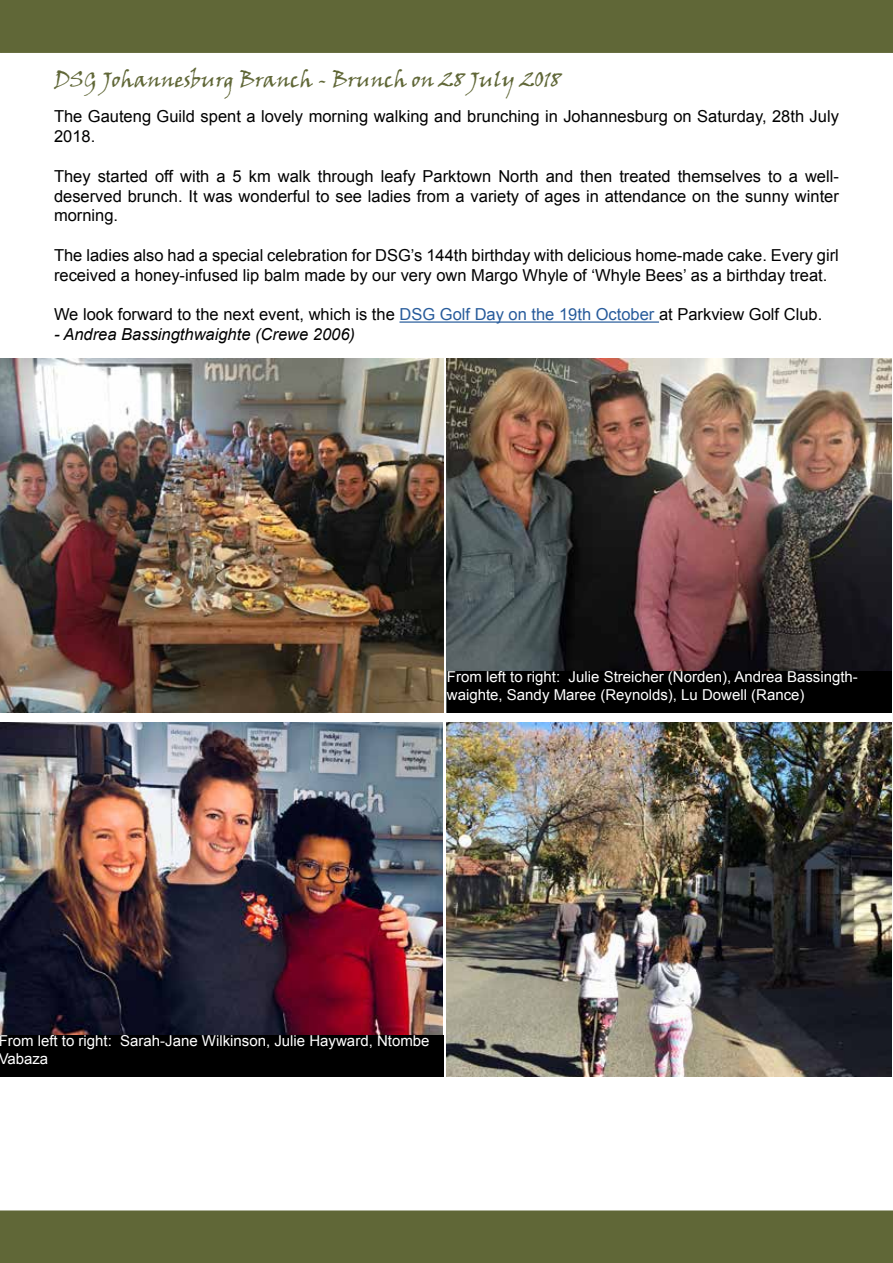
<style>
.page{position:relative;width:893px;height:1263px;background:#fff}
.page>*{position:absolute;margin:0;border:0;box-sizing:border-box;transform-origin:0 0}
.t1{font:21px "Viner Hand ITC";color:#606737}
.t2{font:16.5px/19.8px "Arial";color:#000}
.t3{font:italic 16.5px "Arial";color:#000}
.t4{font:15px/18px "Arial";color:#fff}
.s1{color:#275b9b}
</style>
<div class="page">
<div style="left:1px;top:1px;width:891px;height:51px;background:#606737"></div>
<div style="left:0;top:0;width:893px;height:53px;border:2px solid #606737"></div>
<div style="left:1px;top:1211px;width:891px;height:52px;background:#606737"></div>
<div style="left:0;top:1210px;width:893px;height:53px;border:2px solid #606737"></div>
<svg style="left:892px;top:0;width:1px;height:53px"></svg>
<hr style="left:399px;top:321px;width:260px;height:2px;background:#275b9b">
<img style="left:447px;top:359px;width:445px;height:353px">
<img style="left:0;top:359px;width:443px;height:353px">
<img style="left:0;top:723px;width:443px;height:312px">
<img style="left:447px;top:723px;width:445px;height:354px">
<div style="left:447px;top:671px;width:444px;height:41px;background:#000"></div>
<div style="left:0;top:1035px;width:443px;height:42px;background:#000"></div>
<p class="t1" style="left:54px;top:67px;width:509px">DSG Johannesburg Branch - Brunch on 28 July 2018</p>
<p class="t2" style="left:54px;top:107px;width:786px">The Gauteng Guild spent a lovely morning walking and brunching in Johannesburg on Saturday, 28th July<br>2018.</p>
<p class="t2" style="left:54px;top:166px;width:786px;text-align:justify">They started off with a 5 km walk through leafy Parktown North and then treated themselves to a well&shy;deserved brunch. It was wonderful to see ladies from a variety of ages in attendance on the sunny winter morning.</p>
<p class="t2" style="left:54px;top:245px;width:786px">The ladies also had a special celebration for DSG’s 144th birthday with delicious home-made cake. Every girl received a honey-infused lip balm made by our very own Margo Whyle of ‘Whyle Bees’ as a birthday treat.</p>
<p class="t2" style="left:54px;top:305px;width:770px">We look forward to the next event, which is the <span class="s1">DSG Golf Day on the 19th October</span> at Parkview Golf Club.</p>
<p class="t3" style="left:54px;top:324px;width:303px">- Andrea Bassingthwaighte (Crewe 2006)</p>
<p class="t4" style="left:447px;top:668px;width:413px">From left to right: Julie Streicher (Norden), Andrea Bassingth&shy;waighte, Sandy Maree (Reynolds), Lu Dowell (Rance)</p>
<p class="t4" style="left:-1px;top:1032px;width:432px">From left to right: Sarah-Jane Wilkinson, Julie Hayward, Ntombe<br>Vabaza</p>
</div>
